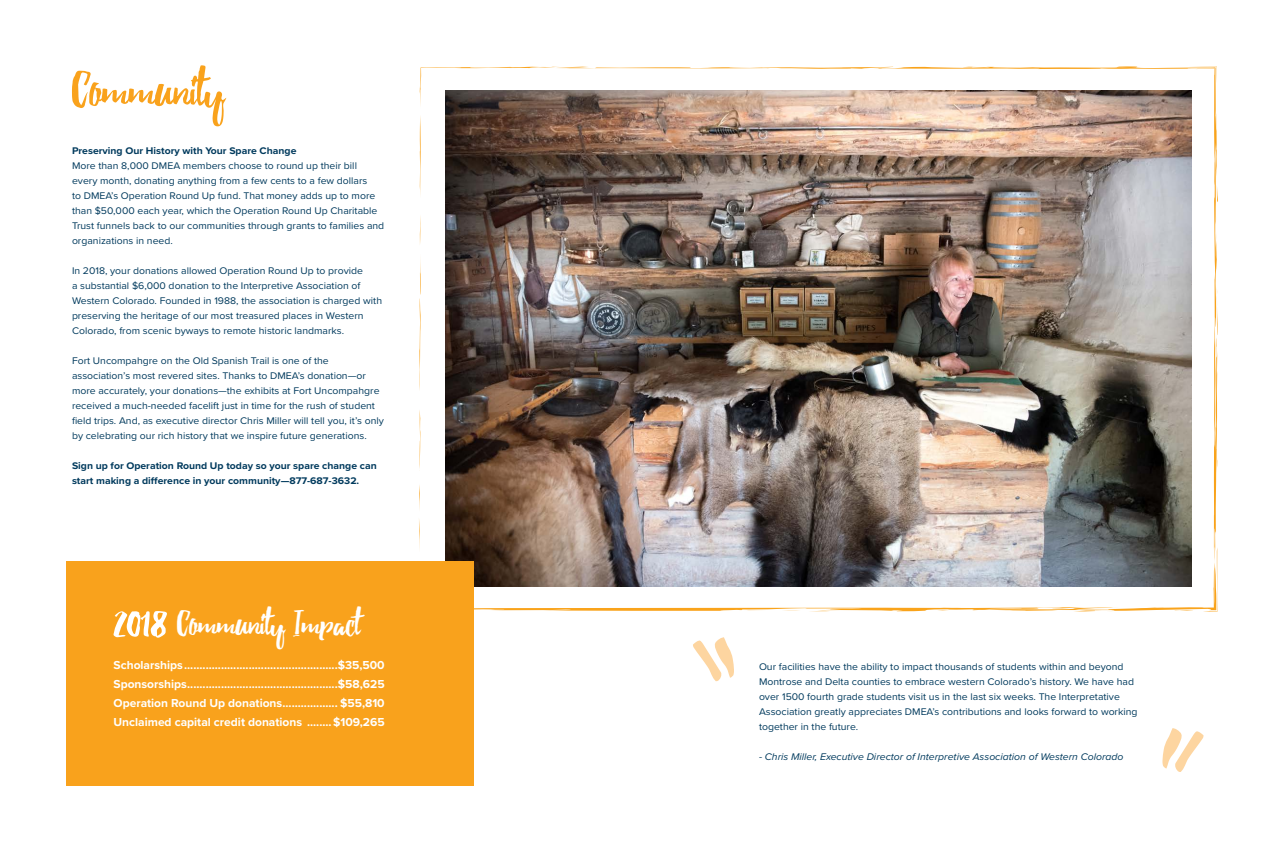
<style>
.page{position:relative;width:1284px;height:852px;background:#fff}
.page>*{position:absolute;margin:0;border:0;box-sizing:border-box;transform-origin:0 0}
.t1{font:51px "Debby";color:#f9a21c}
.t2{font:36px "Debby";color:#fff}
.t3{font:700 12px "Proxima Nova";color:#fff}
.t4{font:10px/15px "Proxima Nova";color:#003a5d;scale:1.04 1}
.t5{font:700 10px/15px "Proxima Nova";color:#003a5d;scale:1.04 1}
.t6{font:italic 10px "Proxima Nova";color:#003a5d;scale:1.04 1}
.s1{font-size:55px}
</style>
<div class="page">
<svg style="left:1162px;top:728px;width:42px;height:44px"></svg>
<svg style="left:693px;top:637px;width:41px;height:44px"></svg>
<img style="left:445px;top:198px;width:111px;height:285px">
<img style="left:556px;top:66px;width:661px;height:417px">
<svg style="left:1216px;top:232px;width:1px;height:12px"></svg>
<svg style="left:419px;top:410px;width:1px;height:58px"></svg>
<svg style="left:419px;top:259px;width:2px;height:131px"></svg>
<svg style="left:420px;top:216px;width:1px;height:27px"></svg>
<svg style="left:419px;top:66px;width:170px;height:132px"></svg>
<svg style="left:963px;top:67px;width:20px;height:1px"></svg>
<svg style="left:1189px;top:66px;width:28px;height:17px"></svg>
<svg style="left:1216px;top:185px;width:2px;height:37px"></svg>
<svg style="left:1216px;top:287px;width:2px;height:101px"></svg>
<img style="left:419px;top:483px;width:799px;height:129px">
<div style="left:66px;top:561px;width:408px;height:225px;background:#f9a21c"></div>
<p class="t1" style="left:72px;top:59px;width:154px">Community</p>
<p class="t5" style="left:72px;top:143px;width:217px">Preserving Our History with Your Spare Change</p>
<p class="t4" style="left:72px;top:157px;width:302px">More than 8,000 DMEA members choose to round up their bill every month, donating anything from a few cents to a few dollars<br>to DMEA’s Operation Round Up fund. That money adds up to more than $50,000 each year, which the Operation Round Up Charitable Trust funnels back to our communities through grants to families and organizations in need.</p>
<p class="t4" style="left:72px;top:262px;width:300px">In 2018, your donations allowed Operation Round Up to provide<br>a substantial $6,000 donation to the Interpretive Association of Western Colorado. Founded in 1988, the association is charged with preserving the heritage of our most treasured places in Western Colorado, from scenic byways to remote historic landmarks.</p>
<p class="t4" style="left:72px;top:352px;width:301px">Fort Uncompahgre on the Old Spanish Trail is one of the association’s most revered sites. Thanks to DMEA’s donation—or more accurately, your donations—the exhibits at Fort Uncompahgre received a much-needed facelift just in time for the rush of student field trips. And, as executive director Chris Miller will tell you, it’s only by celebrating our rich history that we inspire future generations.</p>
<p class="t5" style="left:72px;top:458px;width:295px">Sign up for Operation Round Up today so your spare change can start making a difference in your community—877-687-3632.</p>
<p class="t2" style="left:114px;top:601px;width:249px"><span class="s1">2018</span> Community Impact</p>
<p class="t3" style="left:114px;top:656px;width:273px">Scholarships..................................................$35,500</p>
<p class="t3" style="left:114px;top:675px;width:273px">Sponsorships.................................................$58,625</p>
<p class="t3" style="left:114px;top:694px;width:273px">Operation Round Up donations.................. $55,810</p>
<p class="t3" style="left:114px;top:713px;width:273px">Unclaimed capital credit donations ........$109,265</p>
<p class="t4" style="left:759px;top:659px;width:366px">Our facilities have the ability to impact thousands of students within and beyond Montrose and Delta counties to embrace western Colorado’s history. We have had over 1500 fourth grade students visit us in the last six weeks. The Interpretative Association greatly appreciates DMEA’s contributions and looks forward to working together in the future.</p>
<p class="t6" style="left:759px;top:751px;width:352px">- Chris Miller, Executive Director of Interpretive Association of Western Colorado</p>
</div>
